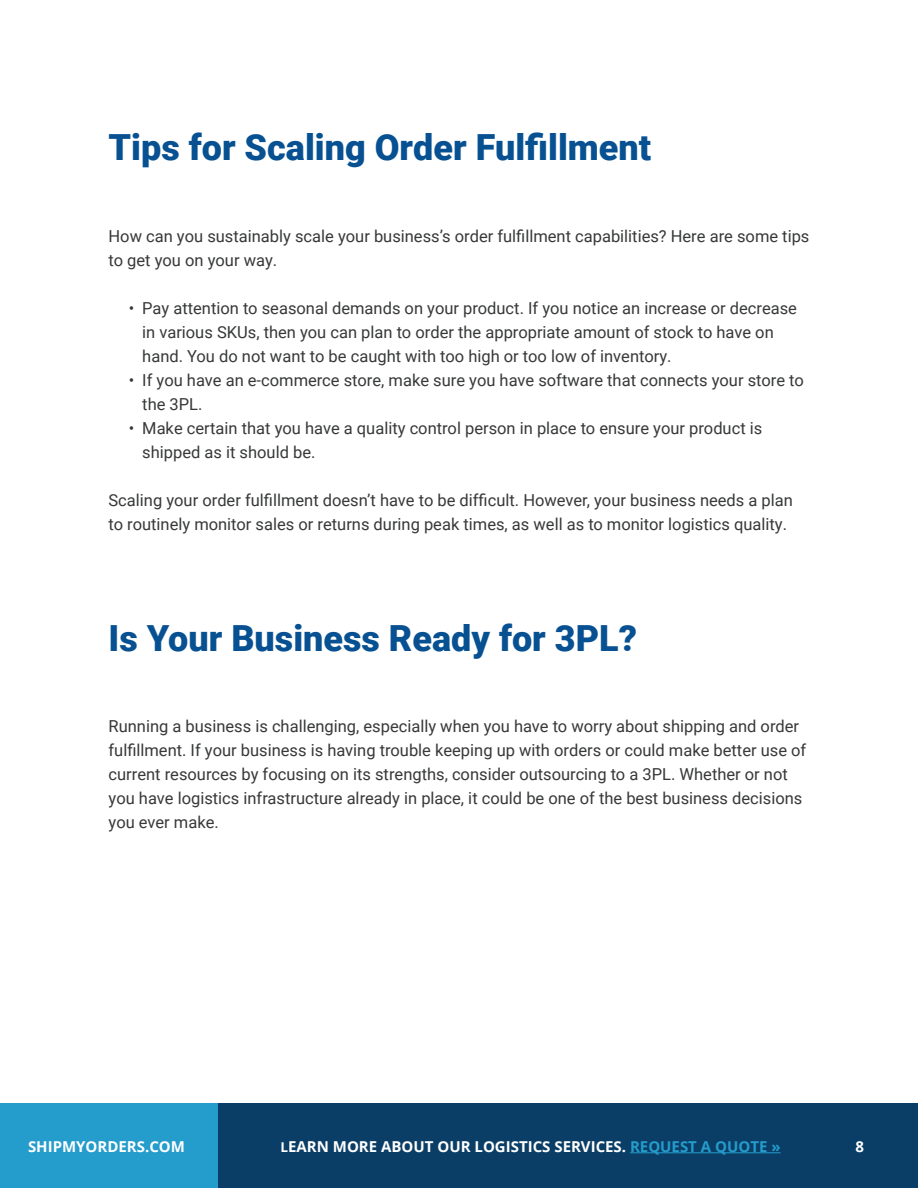
<style>
.page{position:relative;width:918px;height:1188px;background:#fff}
.page>*{position:absolute;margin:0;border:0;box-sizing:border-box;transform-origin:0 0}
.t1{font:900 36px "Roboto";color:#075192}
.t2{font:16.5px/24px "Roboto";color:#373838}
.t3{font:700 15px "Open Sans";color:#fff}
.s1{font-size:13.5px}
.s2{color:#249ccc}
</style>
<div class="page">
<div style="left:217px;top:1104px;width:701px;height:84px;background:#0b3e66"></div>
<div style="left:0;top:1104px;width:217px;height:84px;background:#249ccc"></div>
<hr style="left:630px;top:1152px;width:151px;height:1px;background:#249ccc">
<h1 class="t1" style="left:109px;top:122px;width:544px">Tips for Scaling Order Fulfillment</h1>
<p class="t2" style="left:109px;top:223px;width:702px">How can you sustainably scale your business’s order fulfillment capabilities? Here are some tips to get you on your way.</p>
<p class="t2" style="left:142px;top:296px;width:656px;text-indent:-14px">• Pay attention to seasonal demands on your product. If you notice an increase or decrease in various SKUs, then you can plan to order the appropriate amount of stock to have on hand. You do not want to be caught with too high or too low of inventory.</p>
<p class="t2" style="left:142px;top:368px;width:663px;text-indent:-13px">• If you have an e-commerce store, make sure you have software that connects your store to the 3PL.</p>
<p class="t2" style="left:142px;top:416px;width:622px;text-indent:-13px">• Make certain that you have a quality control person in place to ensure your product is shipped as it should be.</p>
<p class="t2" style="left:109px;top:487px;width:686px">Scaling your order fulfillment doesn’t have to be difficult. However, your business needs a plan to routinely monitor sales or returns during peak times, as well as to monitor logistics quality.</p>
<h1 class="t1" style="left:109px;top:622px;width:530px">Is Your Business Ready for 3PL?</h1>
<p class="t2" style="left:109px;top:714px;width:699px">Running a business is challenging, especially when you have to worry about shipping and order fulfillment. If your business is having trouble keeping up with orders or could make better use of current resources by focusing on its strengths, consider outsourcing to a 3PL. Whether or not you have logistics infrastructure already in place, it could be one of the best business decisions you ever make.</p>
<p class="t3" style="left:28px;top:1141px;width:159px">SHIPMYORDERS.COM</p>
<p class="t3" style="left:281px;top:1141px;width:502px"><span class="s1">L</span>EARN MORE ABOUT OUR LOGISTICS SERVICES. <span class="s2">REQUEST A QUOTE »</span></p>
<p class="t3" style="left:855px;top:1141px;width:10px">8</p>
</div>
